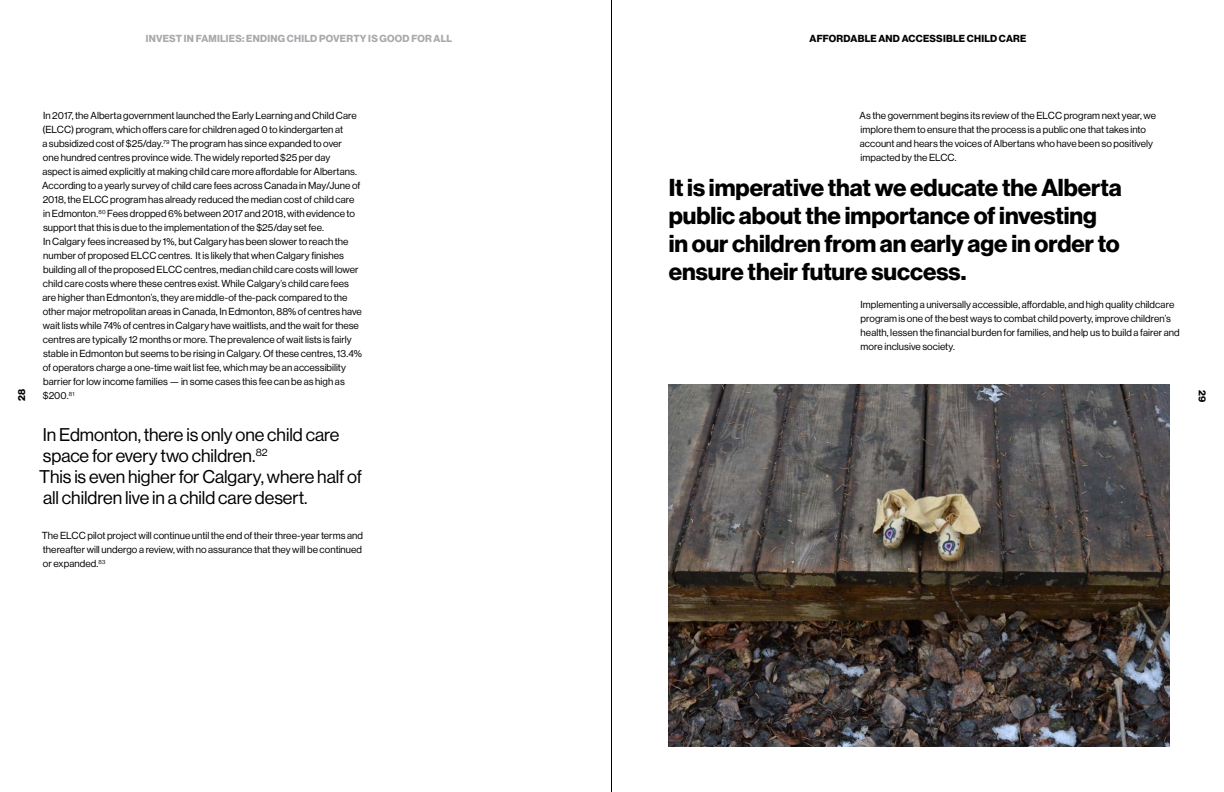
<style>
.page{position:relative;width:1224px;height:792px;background:#fff}
.page>*{position:absolute;margin:0;border:0;box-sizing:border-box;transform-origin:0 0}
.t1{font:24px/28px "N Haas Grotesk DS Pro 75 Bd";color:#000}
.t2{font:18px/21px "N Haas Grotesk DS Pro 55 Rg";letter-spacing:-.005em;color:#000}
.t3{font:10px/14px "N Haas Grotesk DS Pro 55 Rg";letter-spacing:.005em;color:#000}
.t4{font:10px "N Haas Grotesk DS Pro 75 Bd";letter-spacing:.025em;color:#a7a9ac}
.t5{font:10px "N Haas Grotesk DS Pro 75 Bd";letter-spacing:.005em;color:#000}
</style>
<div class="page">
<img style="left:669px;top:384px;width:500px;height:363px">
<hr style="left:611px;top:0;width:1px;height:792px;background:#000">
<p class="t4" style="left:146px;top:33px;width:308px">INVEST IN FAMILIES: ENDING CHILD POVERTY IS GOOD FOR ALL</p>
<p class="t5" style="left:810px;top:33px;width:15px">Affordable</p>
<p class="t5" style="left:878px;top:33px;width:9px">and</p>
<p class="t5" style="left:902px;top:33px;width:15px">Accessible</p>
<p class="t5" style="left:967px;top:33px;width:14px">Child</p>
<p class="t5" style="left:999px;top:33px;width:15px">Care</p>
<p class="t5" style="left:16px;top:401px;width:13px;rotate:-90deg">28</p>
<p class="t3" style="left:42px;top:109px;width:321px">In 2017, the Alberta government launched the Early Learning and Child Care (ELCC) program, which offers care for children aged 0 to kindergarten at<br>a subsidized cost of $25/day.<sup>79</sup> The program has since expanded to over<br>one hundred centres province wide. The widely reported $25 per day<br>aspect is aimed explicitly at making child care more affordable for Albertans.<br>According to a yearly survey of child care fees across Canada in May/June of 2018, the ELCC program has already reduced the median cost of child care in Edmonton.<sup>80</sup> Fees dropped 6% between 2017 and 2018, with evidence to support that this is due to the implementation of the $25/day set fee.<br>In Calgary fees increased by 1%, but Calgary has been slower to reach the number of proposed ELCC centres. It is likely that when Calgary finishes building all of the proposed ELCC centres, median child care costs will lower child care costs where these centres exist. While Calgary’s child care fees are higher than Edmonton’s, they are middle-of the-pack compared to the other major metropolitan areas in Canada, In Edmonton, 88% of centres have wait lists while 74% of centres in Calgary have waitlists, and the wait for these centres are typically 12 months or more. The prevalence of wait lists is fairly stable in Edmonton but seems to be rising in Calgary. Of these centres, 13.4% of operators charge a one-time wait list fee, which may be an accessibility barrier for low income families — in some cases this fee can be as high as $200.<sup>81</sup></p>
<h2 class="t2" style="left:39px;top:424px;width:324px">In Edmonton, there is only one child care space for every two children.<sup>82<br></sup>This is even higher for Calgary, where half of all children live in a child care desert.</h2>
<p class="t3" style="left:42px;top:529px;width:323px;text-align:justify">The ELCC pilot project will continue until the end of their three-year terms and thereafter will undergo a review, with no assurance that they will be continued or expanded.<sup>83</sup></p>
<p class="t3" style="left:860px;top:109px;width:298px">As the government begins its review of the ELCC program next year, we implore them to ensure that the process is a public one that takes into account and hears the voices of Albertans who have been so positively impacted by the ELCC.</p>
<h1 class="t1" style="left:669px;top:174px;width:455px">It is imperative that we educate the Alberta public about the importance of investing in our children from an early age in order to ensure their future success.</h1>
<p class="t3" style="left:860px;top:298px;width:321px">Implementing a universally accessible, affordable, and high quality childcare program is one of the best ways to combat child poverty, improve children’s health, lessen the financial burden for families, and help us to build a fairer and more inclusive society.</p>
<p class="t5" style="left:1208px;top:390px;width:14px;rotate:90deg">29</p>
</div>
